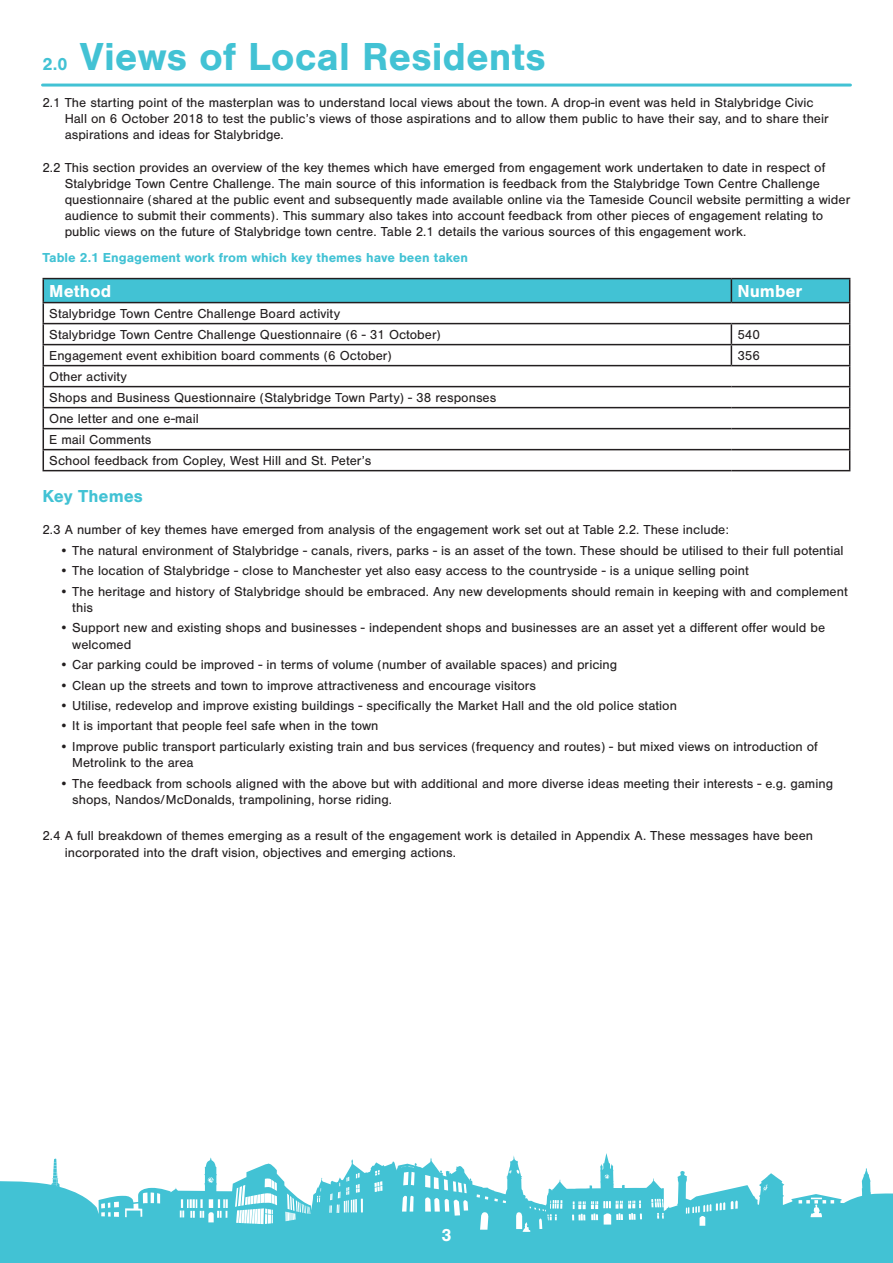
<style>
.page{position:relative;width:893px;height:1263px;background:#fff}
.page>*{position:absolute;margin:0;border:0;box-sizing:border-box;transform-origin:0 0}
.t1{font:700 40.5px "Nimbus San";color:#42c2d4}
.t2{font:700 18px "Nimbus San";color:#fff}
.t3{font:700 18px "Nimbus San";color:#42c2d4}
.t4{font:13.5px/16.2px "Nimbus San";color:#231f20}
.t5{font:700 13.5px "Nimbus San";color:#42c2d4}
</style>
<div class="page">
<hr style="left:43px;top:84px;width:807px;height:3px;background:#42c2d4">
<svg style="left:0;top:1153px;width:893px;height:110px;fill:#42c2d4"></svg>
<hr style="left:43px;top:470px;width:688px;height:1px;background:#231f20">
<hr style="left:731px;top:470px;width:119px;height:1px;background:#231f20">
<hr style="left:43px;top:278px;width:688px;height:1px;background:#231f20">
<hr style="left:731px;top:278px;width:119px;height:1px;background:#231f20">
<svg style="left:43px;top:279px;width:807px;height:191px"></svg>
<hr style="left:43px;top:302px;width:688px;height:1px;background:#231f20">
<hr style="left:731px;top:302px;width:119px;height:1px;background:#231f20">
<p class="t1" style="left:80px;top:33px;width:467px">Views of Local Residents</p>
<p class="t4" style="left:65px;top:94px;width:766px;text-indent:-22px">2.1 The starting point of the masterplan was to understand local views about the town. A drop-in event was held in Stalybridge Civic<br>Hall on 6 October 2018 to test the public’s views of those aspirations and to allow them public to have their say, and to share their aspirations and ideas for Stalybridge.</p>
<p class="t4" style="left:65px;top:159px;width:787px;text-indent:-22px">2.2 This section provides an overview of the key themes which have emerged from engagement work undertaken to date in respect of Stalybridge Town Centre Challenge. The main source of this information is feedback from the Stalybridge Town Centre Challenge questionnaire (shared at the public event and subsequently made available online via the Tameside Council website permitting a wider audience to submit their comments). This summary also takes into account feedback from other pieces of engagement relating to public views on the future of Stalybridge town centre. Table 2.1 details the various sources of this engagement work.</p>
<p class="t3" style="left:43px;top:53px;width:27px">2.0</p>
<p class="t5" style="left:43px;top:250px;width:427px">Table 2.1 Engagement work from which key themes have been taken</p>
<p class="t2" style="left:49px;top:280px;width:63px">Method</p>
<p class="t2" style="left:737px;top:280px;width:67px">Number</p>
<p class="t4" style="left:49px;top:305px;width:292px">Stalybridge Town Centre Challenge Board activity</p>
<p class="t4" style="left:49px;top:326px;width:393px">Stalybridge Town Centre Challenge Questionnaire (6 - 31 October)</p>
<p class="t4" style="left:737px;top:326px;width:24px">540</p>
<p class="t4" style="left:49px;top:347px;width:344px">Engagement event exhibition board comments (6 October)</p>
<p class="t4" style="left:737px;top:347px;width:24px">356</p>
<p class="t4" style="left:49px;top:368px;width:79px">Other activity</p>
<p class="t4" style="left:49px;top:389px;width:448px">Shops and Business Questionnaire (Stalybridge Town Party) - 38 responses</p>
<p class="t4" style="left:49px;top:410px;width:151px">One letter and one e-mail</p>
<p class="t4" style="left:49px;top:431px;width:104px">E mail Comments</p>
<p class="t4" style="left:49px;top:452px;width:324px">School feedback from Copley, West Hill and St. Peter’s</p>
<p class="t3" style="left:43px;top:486px;width:102px">Key Themes</p>
<p class="t4" style="left:43px;top:522px;width:688px">2.3 A number of key themes have emerged from analysis of the engagement work set out at Table 2.2. These include:</p>
<p class="t4" style="left:60px;top:542px;width:785px">• The natural environment of Stalybridge - canals, rivers, parks - is an asset of the town. These should be utilised to their full potential</p>
<p class="t4" style="left:60px;top:563px;width:691px">• The location of Stalybridge - close to Manchester yet also easy access to the countryside - is a unique selling point</p>
<p class="t4" style="left:72px;top:583px;width:777px;text-indent:-13px">• The heritage and history of Stalybridge should be embraced. Any new developments should remain in keeping with and complement this</p>
<p class="t4" style="left:72px;top:620px;width:754px;text-indent:-13px">• Support new and existing shops and businesses - independent shops and businesses are an asset yet a different offer would be welcomed</p>
<p class="t4" style="left:60px;top:657px;width:559px">• Car parking could be improved - in terms of volume (number of available spaces) and pricing</p>
<p class="t4" style="left:60px;top:677px;width:478px">• Clean up the streets and town to improve attractiveness and encourage visitors</p>
<p class="t4" style="left:60px;top:698px;width:619px">• Utilise, redevelop and improve existing buildings - specifically the Market Hall and the old police station</p>
<p class="t4" style="left:60px;top:718px;width:320px">• It is important that people feel safe when in the town</p>
<p class="t4" style="left:72px;top:738px;width:747px;text-indent:-13px">• Improve public transport particularly existing train and bus services (frequency and routes) - but mixed views on introduction of<br>Metrolink to the area</p>
<p class="t4" style="left:72px;top:775px;width:762px;text-indent:-13px">• The feedback from schools aligned with the above but with additional and more diverse ideas meeting their interests - e.g. gaming shops, Nandos/McDonalds, trampolining, horse riding.</p>
<p class="t4" style="left:65px;top:828px;width:750px;text-indent:-22px">2.4 A full breakdown of themes emerging as a result of the engagement work is detailed in Appendix A. These messages have been incorporated into the draft vision, objectives and emerging actions.</p>
<p class="t2" style="left:441px;top:1224px;width:12px">3</p>
</div>
